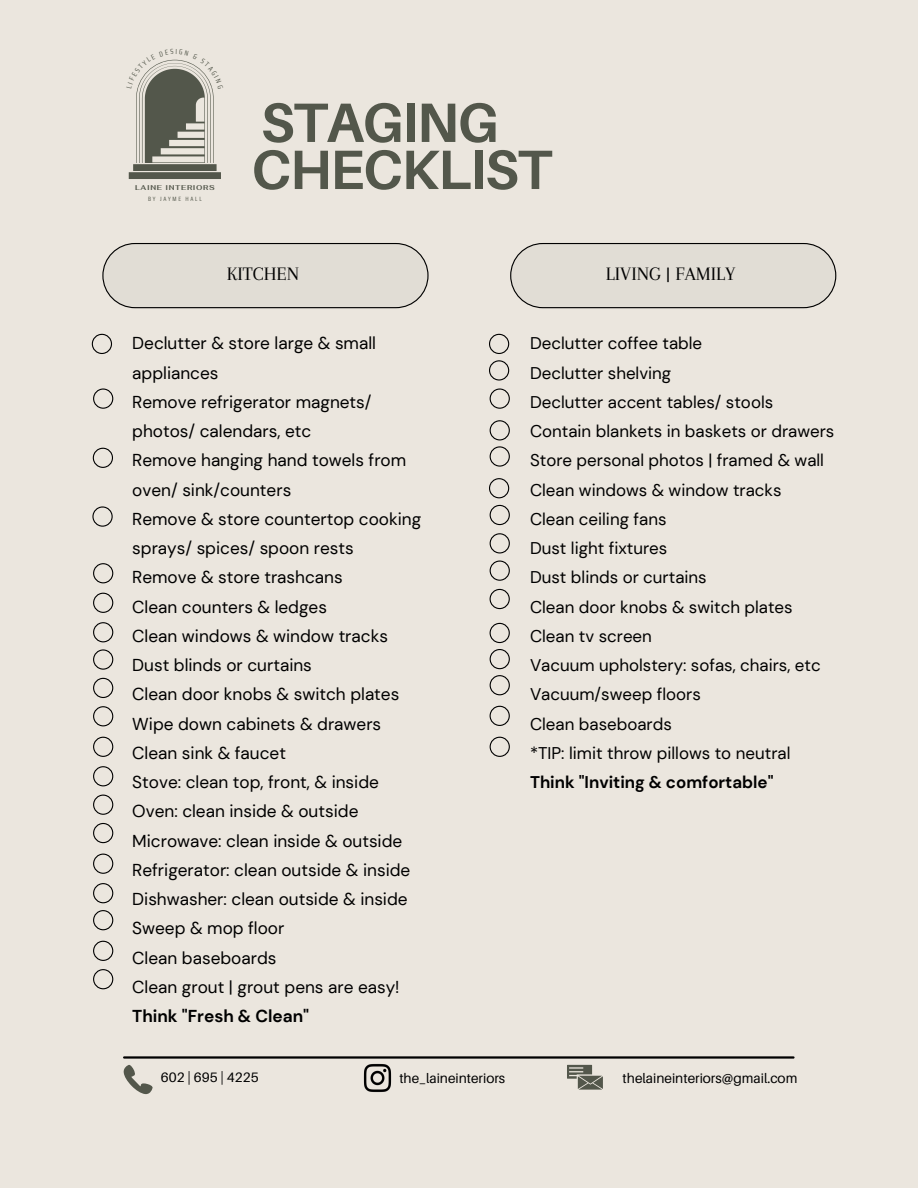
<style>
.page{position:relative;width:918px;height:1188px;background:#ebe6de}
.page>*{position:absolute;margin:0;border:0;box-sizing:border-box;transform-origin:0 0}
.t1{font:700 55.5px/47.1px "Aileron";letter-spacing:-.025em;color:#53574b}
.t2{font:19.8px "Arapey";color:#000}
.t3{font:17.25px/29.2px "DM Sans";color:#000}
.t4{font:700 17.25px "DM Sans";color:#000}
.t5{font:16.95px/29.2px "DM Sans";color:#000}
.t6{font:700 16.95px "DM Sans";color:#000}
.t7{font:13.65px "Aileron";color:#000}
.t8{font:700 6.9px "Fahkwang";letter-spacing:.1em;color:#53574b}
.t9{font:6.15px "Saira Condensed";letter-spacing:.275em;color:#53574b}
</style>
<div class="page">
<svg style="left:102px;top:243px;width:327px;height:65px"></svg>
<svg style="left:510px;top:243px;width:326px;height:65px"></svg>
<svg style="left:489px;top:334px;width:20px;height:20px"></svg>
<svg style="left:489px;top:360px;width:20px;height:21px"></svg>
<svg style="left:490px;top:388px;width:20px;height:21px"></svg>
<svg style="left:490px;top:420px;width:20px;height:20px"></svg>
<svg style="left:489px;top:478px;width:20px;height:20px"></svg>
<svg style="left:490px;top:505px;width:20px;height:20px"></svg>
<svg style="left:490px;top:533px;width:20px;height:20px"></svg>
<svg style="left:490px;top:446px;width:20px;height:21px"></svg>
<svg style="left:490px;top:623px;width:20px;height:20px"></svg>
<svg style="left:490px;top:589px;width:20px;height:20px"></svg>
<svg style="left:490px;top:561px;width:20px;height:20px"></svg>
<svg style="left:490px;top:737px;width:20px;height:20px"></svg>
<svg style="left:490px;top:675px;width:20px;height:20px"></svg>
<svg style="left:490px;top:706px;width:20px;height:20px"></svg>
<svg style="left:490px;top:649px;width:20px;height:20px"></svg>
<hr style="left:124px;top:1056px;width:670px;height:3px;background:#000">
<svg style="left:124px;top:1065px;width:29px;height:29px"></svg>
<svg style="left:567px;top:1065px;width:36px;height:25px"></svg>
<img style="left:363px;top:1063px;width:29px;height:30px">
<svg style="left:92px;top:334px;width:20px;height:20px"></svg>
<svg style="left:93px;top:622px;width:20px;height:20px"></svg>
<svg style="left:93px;top:388px;width:20px;height:21px"></svg>
<svg style="left:93px;top:823px;width:20px;height:20px"></svg>
<svg style="left:93px;top:593px;width:20px;height:20px"></svg>
<svg style="left:93px;top:448px;width:20px;height:20px"></svg>
<svg style="left:93px;top:649px;width:20px;height:21px"></svg>
<svg style="left:92px;top:506px;width:21px;height:21px"></svg>
<svg style="left:93px;top:910px;width:20px;height:20px"></svg>
<svg style="left:93px;top:563px;width:20px;height:20px"></svg>
<svg style="left:93px;top:678px;width:20px;height:20px"></svg>
<svg style="left:93px;top:706px;width:20px;height:20px"></svg>
<svg style="left:93px;top:737px;width:20px;height:20px"></svg>
<svg style="left:93px;top:766px;width:20px;height:20px"></svg>
<svg style="left:93px;top:854px;width:20px;height:20px"></svg>
<svg style="left:93px;top:941px;width:20px;height:20px"></svg>
<svg style="left:93px;top:969px;width:20px;height:20px"></svg>
<svg style="left:93px;top:795px;width:20px;height:20px"></svg>
<svg style="left:93px;top:883px;width:20px;height:20px"></svg>
<svg style="left:128px;top:59px;width:93px;height:120px"></svg>
<p class="t8" style="left:135px;top:183px;width:81px">LAINE INTERIORS</p>
<p class="t9" style="left:148px;top:194px;width:55px">BY JAYME HALL</p>
<h1 class="t1" style="left:251px;top:98px;width:302px">STAGING<br>CHECKLIST</h1>
<p class="t2" style="left:227px;top:263px;width:74px">KITCHEN</p>
<p class="t2" style="left:606px;top:263px;width:131px">LIVING | FAMILY</p>
<p class="t3" style="left:132px;top:329px;width:291px">Declutter &amp; store large &amp; small appliances<br>Remove refrigerator magnets/ photos/ calendars, etc<br>Remove hanging hand towels from oven/ sink/counters<br>Remove &amp; store countertop cooking sprays/ spices/ spoon rests<br>Remove &amp; store trashcans<br>Clean counters &amp; ledges<br>Clean windows &amp; window tracks<br>Dust blinds or curtains<br>Clean door knobs &amp; switch plates<br>Wipe down cabinets &amp; drawers<br>Clean sink &amp; faucet<br>Stove: clean top, front, &amp; inside<br>Oven: clean inside &amp; outside<br>Microwave: clean inside &amp; outside<br>Refrigerator: clean outside &amp; inside<br>Dishwasher: clean outside &amp; inside<br>Sweep &amp; mop floor<br>Clean baseboards<br>Clean grout | grout pens are easy!</p>
<p class="t4" style="left:132px;top:1005px;width:178px">Think "Fresh &amp; Clean"</p>
<p class="t5" style="left:530px;top:329px;width:306px">Declutter coffee table<br>Declutter shelving<br>Declutter accent tables/ stools<br>Contain blankets in baskets or drawers<br>Store personal photos | framed &amp; wall<br>Clean windows &amp; window tracks<br>Clean ceiling fans<br>Dust light fixtures<br>Dust blinds or curtains<br>Clean door knobs &amp; switch plates<br>Clean tv screen<br>Vacuum upholstery: sofas, chairs, etc<br>Vacuum/sweep floors<br>Clean baseboards<br>*TIP: limit throw pillows to neutral</p>
<p class="t6" style="left:530px;top:771px;width:245px">Think "Inviting &amp; comfortable"</p>
<p class="t7" style="left:161px;top:1069px;width:99px">602 | 695 | 4225</p>
<p class="t7" style="left:399px;top:1070px;width:107px">the_laineinteriors</p>
<p class="t7" style="left:623px;top:1070px;width:176px">thelaineinteriors@gmail.com</p>
</div>
